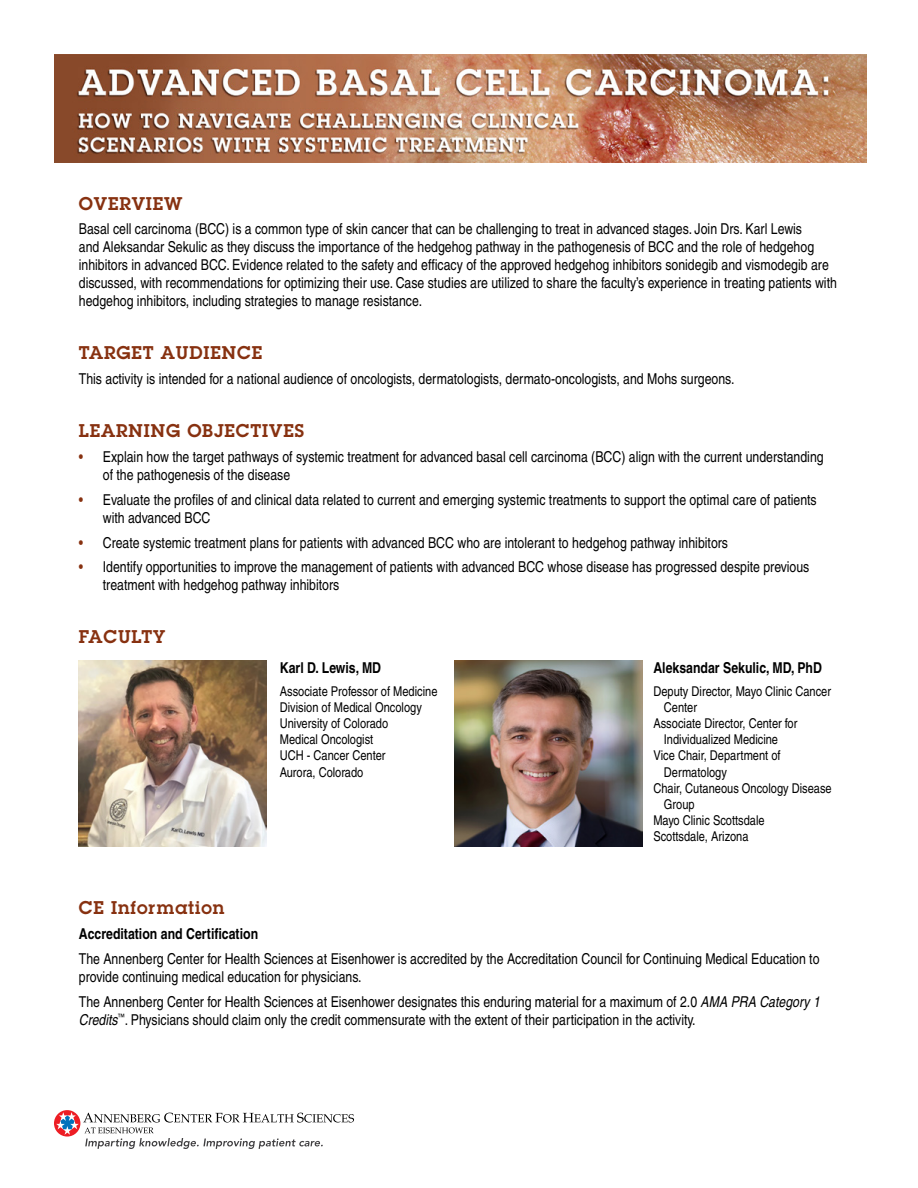
<style>
.page{position:relative;width:918px;height:1188px;background:#fff}
.page>*{position:absolute;margin:0;border:0;box-sizing:border-box;transform-origin:0 0}
.t1{font:600 18px "Lubalin Graph";letter-spacing:.05em;color:#873110}
.t2{font:condensed 15px/18px "Helvetica";color:#000}
.t3{font:700 condensed 15px "Helvetica";color:#000}
.t4{font:condensed 13.5px/16.2px "Helvetica";color:#000}
.s1{color:#873110}
.s2{font-style:italic}
</style>
<div class="page">
<img style="left:54px;top:54px;width:812px;height:108px">
<svg style="left:54px;top:1110px;width:26px;height:27px"></svg>
<svg style="left:56px;top:1112px;width:298px;height:37px"></svg>
<img style="left:79px;top:661px;width:187px;height:186px">
<img style="left:455px;top:661px;width:187px;height:186px">
<p class="t1" style="left:79px;top:191px;width:105px">OVERVIEW</p>
<p class="t2" style="left:79px;top:220px;width:760px">Basal cell carcinoma (BCC) is a common type of skin cancer that can be challenging to treat in advanced stages. Join Drs. Karl Lewis<br>and Aleksandar Sekulic as they discuss the importance of the hedgehog pathway in the pathogenesis of BCC and the role of hedgehog inhibitors in advanced BCC. Evidence related to the safety and efficacy of the approved hedgehog inhibitors sonidegib and vismodegib are discussed, with recommendations for optimizing their use. Case studies are utilized to share the faculty’s experience in treating patients with hedgehog inhibitors, including strategies to manage resistance.</p>
<p class="t1" style="left:79px;top:341px;width:185px">TARGET AUDIENCE</p>
<p class="t2" style="left:79px;top:370px;width:657px">This activity is intended for a national audience of oncologists, dermatologists, dermato-oncologists, and Mohs surgeons.</p>
<p class="t1" style="left:79px;top:419px;width:227px">LEARNING OBJECTIVES</p>
<p class="t2" style="left:103px;top:448px;width:722px;text-indent:-24px"><span class="s1">•</span> Explain how the target pathways of systemic treatment for advanced basal cell carcinoma (BCC) align with the current understanding of the pathogenesis of the disease</p>
<p class="t2" style="left:103px;top:490px;width:715px;text-indent:-24px"><span class="s1">•</span> Evaluate the profiles of and clinical data related to current and emerging systemic treatments to support the optimal care of patients with advanced BCC</p>
<p class="t2" style="left:79px;top:533px;width:651px"><span class="s1">•</span> Create systemic treatment plans for patients with advanced BCC who are intolerant to hedgehog pathway inhibitors</p>
<p class="t2" style="left:103px;top:558px;width:708px;text-indent:-24px"><span class="s1">•</span> Identify opportunities to improve the management of patients with advanced BCC whose disease has progressed despite previous treatment with hedgehog pathway inhibitors</p>
<p class="t1" style="left:79px;top:625px;width:88px">FACULTY</p>
<p class="t3" style="left:280px;top:658px;width:103px">Karl D. Lewis, MD</p>
<p class="t4" style="left:280px;top:683px;width:159px">Associate Professor of Medicine<br>Division of Medical Oncology<br>University of Colorado<br>Medical Oncologist<br>UCH - Cancer Center<br>Aurora, Colorado</p>
<p class="t3" style="left:653px;top:658px;width:170px">Aleksandar Sekulic, MD, PhD</p>
<p class="t4" style="left:653px;top:683px;width:179px">Deputy Director, Mayo Clinic Cancer</p>
<p class="t4" style="left:664px;top:699px;width:35px">Center</p>
<p class="t4" style="left:653px;top:715px;width:146px">Associate Director, Center for</p>
<p class="t4" style="left:664px;top:731px;width:116px">Individualized Medicine</p>
<p class="t4" style="left:653px;top:748px;width:129px">Vice Chair, Department of</p>
<p class="t4" style="left:664px;top:764px;width:65px">Dermatology</p>
<p class="t4" style="left:653px;top:780px;width:180px">Chair, Cutaneous Oncology Disease</p>
<p class="t4" style="left:664px;top:796px;width:32px">Group</p>
<p class="t4" style="left:653px;top:812px;width:113px">Mayo Clinic Scottsdale</p>
<p class="t4" style="left:653px;top:829px;width:97px">Scottsdale, Arizona</p>
<p class="t1" style="left:79px;top:896px;width:147px">CE Information</p>
<p class="t3" style="left:79px;top:925px;width:181px">Accreditation and Certification</p>
<p class="t2" style="left:79px;top:950px;width:742px">The Annenberg Center for Health Sciences at Eisenhower is accredited by the Accreditation Council for Continuing Medical Education to provide continuing medical education for physicians.</p>
<p class="t2" style="left:79px;top:992px;width:743px">The Annenberg Center for Health Sciences at Eisenhower designates this enduring material for a maximum of 2.0 <span class="s2">AMA PRA Category 1<br>Credits</span><sup>™</sup>. Physicians should claim only the credit commensurate with the extent of their participation in the activity.</p>
</div>
